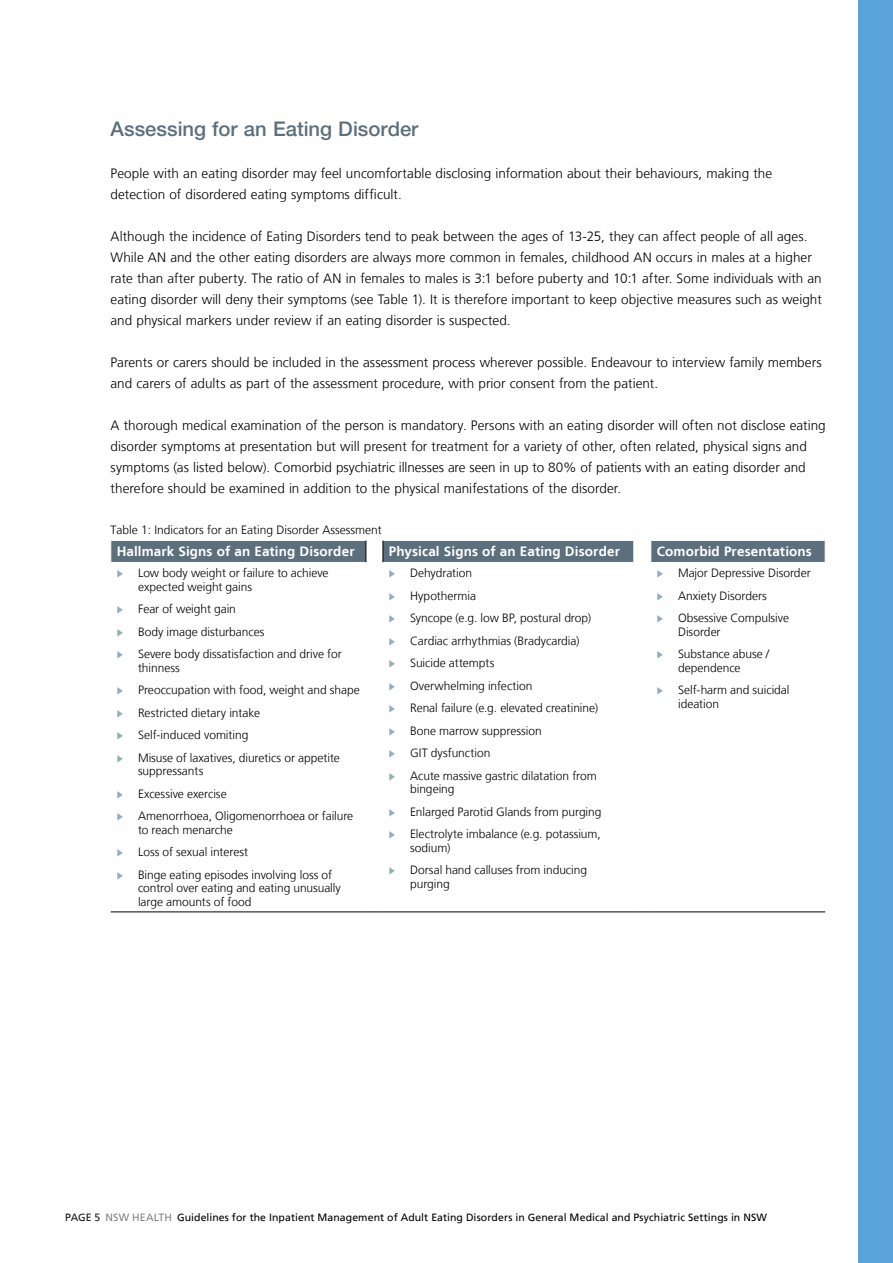
<style>
.page{position:relative;width:893px;height:1263px;background:#fff}
.page>*{position:absolute;margin:0;border:0;box-sizing:border-box;transform-origin:0 0}
._5a__Heading_1_no_nu{font:500 20.25px "Helvetica Neue";color:#5c6f7c}
._2a__Body_copy{font:300 13.5px/21px "Frutiger LT";letter-spacing:.005em;color:#000}
._3__Table_Header{font:700 13.5px "Frutiger LT";letter-spacing:.01em;color:#fff}
._6__Table_Bullet{font:300 12px/13.5px "Frutiger LT";letter-spacing:-.005em;color:#000}
._7__Footnote_caption{font:300 12px "Frutiger LT";color:#000}
.t1{font:10.5px "Frutiger LT";letter-spacing:.005em;color:#000}
.s1{color:#94aeb8}
.s2{color:#141414}
.s3{color:#808285}
</style>
<div class="page">
<hr style="left:111px;top:912px;width:255px;height:1px;background:#000">
<svg style="left:366px;top:912px;width:17px;height:1px"></svg>
<hr style="left:383px;top:912px;width:251px;height:1px;background:#000">
<svg style="left:634px;top:912px;width:17px;height:1px"></svg>
<hr style="left:651px;top:912px;width:174px;height:1px;background:#000">
<svg style="left:111px;top:540px;width:714px;height:23px;background:#71818c"></svg>
<div style="left:858px;top:0;width:35px;height:1263px;background:#59a3da"></div>
<p class="_5a__Heading_1_no_nu" style="left:111px;top:116px;width:309px">Assessing for an Eating Disorder</p>
<p class="_2a__Body_copy" style="left:111px;top:163px;width:663px">People with an eating disorder may feel uncomfortable disclosing information about their behaviours, making the detection of disordered eating symptoms difficult.</p>
<p class="_2a__Body_copy" style="left:111px;top:226px;width:713px">Although the incidence of Eating Disorders tend to peak between the ages of 13-25, they can affect people of all ages.<br>While AN and the other eating disorders are always more common in females, childhood AN occurs in males at a higher rate than after puberty. The ratio of AN in females to males is 3:1 before puberty and 10:1 after. Some individuals with an eating disorder will deny their symptoms (see Table 1). It is therefore important to keep objective measures such as weight and physical markers under review if an eating disorder is suspected.</p>
<p class="_2a__Body_copy" style="left:111px;top:352px;width:713px">Parents or carers should be included in the assessment process wherever possible. Endeavour to interview family members and carers of adults as part of the assessment procedure, with prior consent from the patient.</p>
<p class="_2a__Body_copy" style="left:111px;top:415px;width:717px">A thorough medical examination of the person is mandatory. Persons with an eating disorder will often not disclose eating disorder symptoms at presentation but will present for treatment for a variety of other, often related, physical signs and symptoms (as listed below). Comorbid psychiatric illnesses are seen in up to 80% of patients with an eating disorder and therefore should be examined in addition to the physical manifestations of the disorder.</p>
<p class="_7__Footnote_caption" style="left:111px;top:523px;width:273px">Table 1: Indicators for an Eating Disorder Assessment</p>
<p class="_3__Table_Header" style="left:117px;top:544px;width:239px">Hallmark Signs of an Eating Disorder</p>
<p class="_3__Table_Header" style="left:389px;top:544px;width:233px">Physical Signs of an Eating Disorder</p>
<p class="_3__Table_Header" style="left:657px;top:544px;width:157px">Comorbid Presentations</p>
<p class="_6__Table_Bullet" style="left:138px;top:567px;width:192px;text-indent:-21px"><span class="s1">◆</span> Low body weight or failure to achieve expected weight gains</p>
<p class="_6__Table_Bullet" style="left:117px;top:603px;width:121px"><span class="s1">◆</span> Fear of weight gain</p>
<p class="_6__Table_Bullet" style="left:117px;top:625px;width:149px"><span class="s1">◆</span> Body image disturbances</p>
<p class="_6__Table_Bullet" style="left:138px;top:648px;width:205px;text-indent:-21px"><span class="s1">◆</span> Severe body dissatisfaction and drive for thinness</p>
<p class="_6__Table_Bullet" style="left:117px;top:684px;width:245px"><span class="s1">◆</span> Preoccupation with food, weight and shape</p>
<p class="_6__Table_Bullet" style="left:117px;top:706px;width:145px"><span class="s1">◆</span> Restricted dietary intake</p>
<p class="_6__Table_Bullet" style="left:117px;top:729px;width:133px"><span class="s1">◆</span> Self-induced vomiting</p>
<p class="_6__Table_Bullet" style="left:138px;top:751px;width:203px;text-indent:-21px"><span class="s1">◆</span> Misuse of laxatives, diuretics or appetite suppressants</p>
<p class="_6__Table_Bullet" style="left:117px;top:787px;width:111px"><span class="s1">◆</span> Excessive exercise</p>
<p class="_6__Table_Bullet" style="left:138px;top:810px;width:217px;text-indent:-21px"><span class="s1">◆</span> Amenorrhoea, Oligomenorrhoea or failure to reach menarche</p>
<p class="_6__Table_Bullet" style="left:117px;top:846px;width:133px"><span class="s1">◆</span> Loss of sexual interest</p>
<p class="_6__Table_Bullet" style="left:138px;top:868px;width:204px;text-indent:-21px"><span class="s1">◆</span> Binge eating episodes involving loss of control over eating and eating unusually large amounts of food</p>
<p class="_6__Table_Bullet" style="left:389px;top:567px;width:85px"><span class="s1">◆</span> Dehydration</p>
<p class="_6__Table_Bullet" style="left:389px;top:589px;width:89px"><span class="s1">◆</span> Hypothermia</p>
<p class="_6__Table_Bullet" style="left:389px;top:612px;width:204px"><span class="s1">◆</span> Syncope (e.g. low BP, postural drop)</p>
<p class="_6__Table_Bullet" style="left:389px;top:634px;width:192px"><span class="s1">◆</span> Cardiac arrhythmias (Bradycardia)</p>
<p class="_6__Table_Bullet" style="left:389px;top:657px;width:107px"><span class="s1">◆</span> Suicide attempts</p>
<p class="_6__Table_Bullet" style="left:389px;top:679px;width:145px"><span class="s1">◆</span> Overwhelming infection</p>
<p class="_6__Table_Bullet" style="left:389px;top:702px;width:211px"><span class="s1">◆</span> Renal failure (e.g. elevated creatinine)</p>
<p class="_6__Table_Bullet" style="left:389px;top:724px;width:154px"><span class="s1">◆</span> Bone marrow suppression</p>
<p class="_6__Table_Bullet" style="left:389px;top:747px;width:103px"><span class="s1">◆</span> GIT dysfunction</p>
<p class="_6__Table_Bullet" style="left:410px;top:769px;width:188px;text-indent:-21px"><span class="s1">◆</span> Acute massive gastric dilatation from bingeing</p>
<p class="_6__Table_Bullet" style="left:389px;top:805px;width:214px"><span class="s1">◆</span> Enlarged Parotid Glands from purging</p>
<p class="_6__Table_Bullet" style="left:410px;top:828px;width:192px;text-indent:-21px"><span class="s1">◆</span> Electrolyte imbalance (e.g. potassium, sodium)</p>
<p class="_6__Table_Bullet" style="left:410px;top:864px;width:178px;text-indent:-21px"><span class="s1">◆</span> Dorsal hand calluses from inducing purging</p>
<p class="_6__Table_Bullet" style="left:657px;top:567px;width:155px"><span class="s1">◆</span> Major Depressive Disorder</p>
<p class="_6__Table_Bullet" style="left:657px;top:589px;width:112px"><span class="s1">◆</span> Anxiety Disorders</p>
<p class="_6__Table_Bullet" style="left:678px;top:612px;width:113px;text-indent:-21px"><span class="s1">◆</span> Obsessive Compulsive<br>Disorder</p>
<p class="_6__Table_Bullet" style="left:678px;top:648px;width:93px;text-indent:-21px"><span class="s1">◆</span> Substance abuse / dependence</p>
<p class="_6__Table_Bullet" style="left:678px;top:684px;width:113px;text-indent:-21px"><span class="s1">◆</span> Self-harm and suicidal ideation</p>
<p class="t1" style="left:65px;top:1211px;width:703px"><span class="s2">PAGE 5</span> <span class="s3">NSW HEALTH</span> Guidelines for the Inpatient Management of Adult Eating Disorders in General Medical and Psychiatric Settings in NSW</p>
</div>
